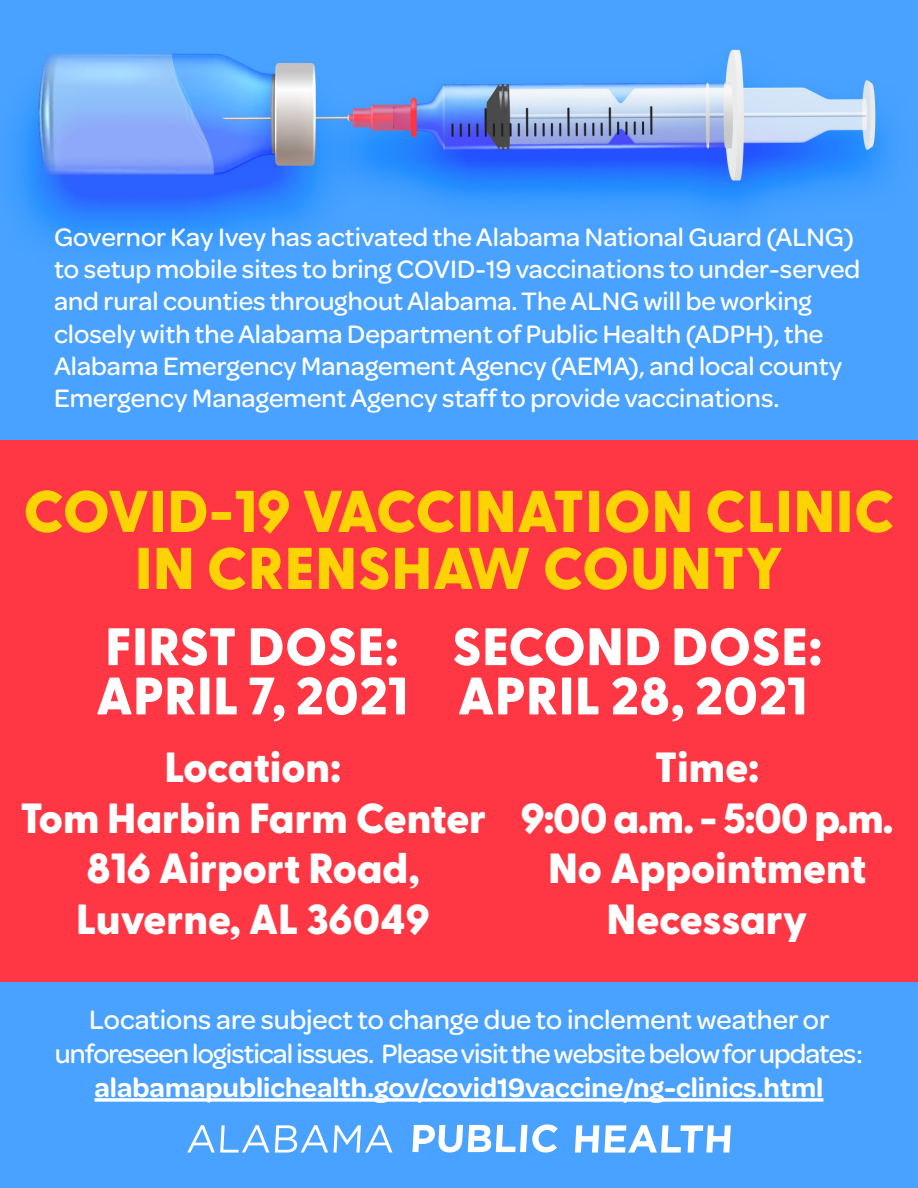
<style>
.page{position:relative;width:918px;height:1188px;background:#fff}
.page>*{position:absolute;margin:0;border:0;box-sizing:border-box;transform-origin:0 0}
.t1{font:800 58.8px/57px "Greycliff CF";letter-spacing:.01em;color:#fed304;text-align:center}
.t2{font:800 52.65px "Greycliff CF";letter-spacing:.005em;color:#fff}
.t3{font:800 42.15px/50.6px "Greycliff CF";color:#fff}
.t4{font:500 28.35px/34px "Omnes";letter-spacing:-.03em;color:#fff;text-align:center}
.t5{font:500 26.85px/32.2px "Omnes";color:#fff}
.s1{font-weight:600}
</style>
<div class="page">
<img style="left:0;top:0;width:918px;height:1188px">
<svg style="left:95px;top:1098px;width:728px;height:4px"></svg>
<svg style="left:187px;top:1125px;width:82px;height:28px"></svg>
<svg style="left:275px;top:1125px;width:53px;height:28px"></svg>
<svg style="left:334px;top:1125px;width:59px;height:28px"></svg>
<svg style="left:412px;top:1124px;width:146px;height:29px"></svg>
<svg style="left:575px;top:1125px;width:156px;height:28px"></svg>
<div style="left:0;top:441px;width:918px;height:541px;background:#ff3643"></div>
<p class="t5" style="left:54px;top:219px;width:808px">Governor Kay Ivey has activated the Alabama National Guard (ALNG) to setup mobile sites to bring COVID-19 vaccinations to under-served and rural counties throughout Alabama. The ALNG will be working closely with the Alabama Department of Public Health (ADPH), the Alabama Emergency Management Agency (AEMA), and local county Emergency Management Agency staff to provide vaccinations.</p>
<p class="t1" style="left:23px;top:485px;width:873px">COVID-19 VACCINATION CLINIC<br>IN CRENSHAW COUNTY</p>
<p class="t2" style="left:105px;top:614px;width:295px">FIRST DOSE:</p>
<p class="t2" style="left:96px;top:664px;width:314px">APRIL 7, 2021</p>
<p class="t2" style="left:452px;top:614px;width:372px">SECOND DOSE:</p>
<p class="t2" style="left:458px;top:664px;width:351px">APRIL 28, 2021</p>
<p class="t3" style="left:164px;top:744px;width:178px">Location:</p>
<p class="t3" style="left:20px;top:794px;width:468px">Tom Harbin Farm Center</p>
<p class="t3" style="left:76px;top:845px;width:355px">816 Airport Road,<br>Luverne, AL 36049</p>
<p class="t3" style="left:655px;top:744px;width:107px">Time:</p>
<p class="t3" style="left:521px;top:794px;width:375px">9:00 a.m. - 5:00 p.m.</p>
<p class="t3" style="left:548px;top:845px;width:320px;text-align:center">No Appointment<br>Necessary</p>
<p class="t4" style="left:55px;top:1001px;width:810px">Locations are subject to change due to inclement weather or unforeseen logistical issues. Please visit the website below for updates: <span class="s1">alabamapublichealth.gov/covid19vaccine/ng-clinics.html</span></p>
</div>
